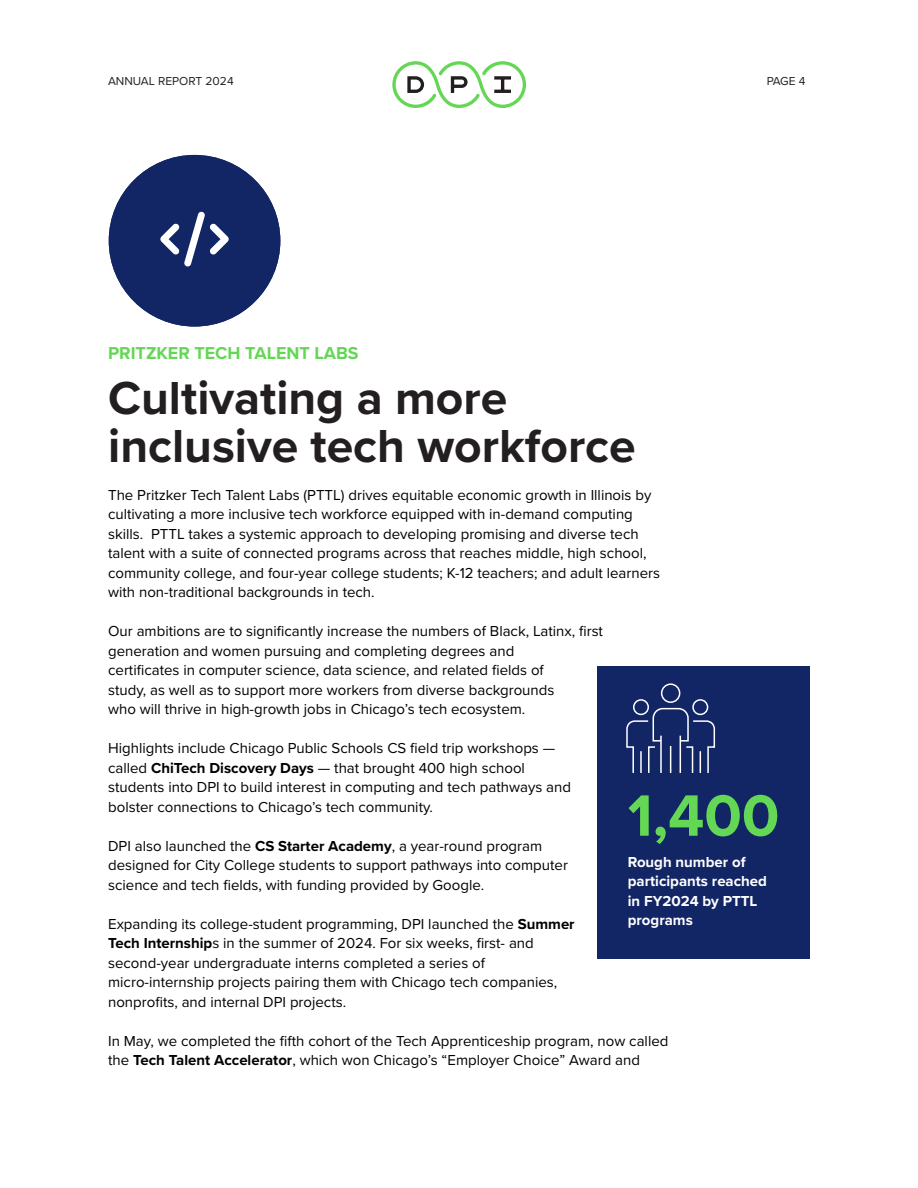
<style>
.page{position:relative;width:918px;height:1188px;background:#fff}
.page>*{position:absolute;margin:0;border:0;box-sizing:border-box;transform-origin:0 0}
.t1{font:700 60.45px "Proxima Nova";color:#64d755}
.t2{font:700 48px/48px "Proxima Nova";color:#231f20}
.t3{font:700 17.85px "Proxima Nova";color:#64d755}
.t4{font:15px/19.5px "Proxima Nova";color:#000}
.t5{font:700 15px/19.5px "Proxima Nova";color:#fff}
.t6{font:12px "Proxima Nova";color:#231f20}
.s1{font-weight:700}
</style>
<div class="page">
<svg style="left:392px;top:61px;width:134px;height:47px"></svg>
<div style="left:598px;top:667px;width:212px;height:292px;background:#122666"></div>
<div style="left:633px;top:699px;width:16px;height:16px;border:2px solid #fff;border-radius:50%"></div>
<div style="left:692px;top:699px;width:16px;height:16px;border:2px solid #fff;border-radius:50%"></div>
<div style="left:661px;top:683px;width:19px;height:20px;border:2px solid #fff;border-radius:50%"></div>
<svg style="left:626px;top:707px;width:90px;height:66px"></svg>
<div style="left:109px;top:155px;width:171px;height:172px;background:#122666;border-radius:50%"></div>
<svg style="left:160px;top:211px;width:69px;height:56px"></svg>
<p class="t6" style="left:108px;top:72px;width:127px">ANNUAL REPORT 2024</p>
<p class="t6" style="left:767px;top:72px;width:40px">PAGE 4</p>
<p class="t3" style="left:108px;top:340px;width:252px">PRITZKER TECH TALENT LABS</p>
<h2 class="t2" style="left:108px;top:373px;width:529px">Cultivating a more inclusive tech workforce</h2>
<p class="t4" style="left:108px;top:484px;width:553px">The Pritzker Tech Talent Labs (PTTL) drives equitable economic growth in Illinois by cultivating a more inclusive tech workforce equipped with in-demand computing skills. PTTL takes a systemic approach to developing promising and diverse tech talent with a suite of connected programs across that reaches middle, high school, community college, and four-year college students; K-12 teachers; and adult learners with non-traditional backgrounds in tech.</p>
<p class="t4" style="left:108px;top:621px;width:496px">Our ambitions are to significantly increase the numbers of Black, Latinx, first generation and women pursuing and completing degrees and<br>certificates in computer science, data science, and related fields of<br>study, as well as to support more workers from diverse backgrounds<br>who will thrive in high-growth jobs in Chicago’s tech ecosystem.</p>
<p class="t4" style="left:108px;top:738px;width:464px">Highlights include Chicago Public Schools CS field trip workshops — called <span class="s1">ChiTech Discovery Days</span> — that brought 400 high school students into DPI to build interest in computing and tech pathways and bolster connections to Chicago’s tech community.</p>
<p class="t4" style="left:108px;top:835px;width:461px">DPI also launched the <span class="s1">CS Starter Academy</span>, a year-round program designed for City College students to support pathways into computer science and tech fields, with funding provided by Google.</p>
<p class="t4" style="left:108px;top:913px;width:468px">Expanding its college-student programming, DPI launched the <span class="s1">Summer Tech Internship</span>s in the summer of 2024. For six weeks, first- and second-year undergraduate interns completed a series of micro-internship projects pairing them with Chicago tech companies, nonprofits, and internal DPI projects.</p>
<p class="t4" style="left:108px;top:1030px;width:562px">In May, we completed the fifth cohort of the Tech Apprenticeship program, now called the <span class="s1">Tech Talent Accelerator</span>, which won Chicago’s “Employer Choice” Award and</p>
<h1 class="t1" style="left:628px;top:771px;width:153px">1,400</h1>
<p class="t5" style="left:628px;top:852px;width:141px">Rough number of participants reached in FY2024 by PTTL programs</p>
</div>
